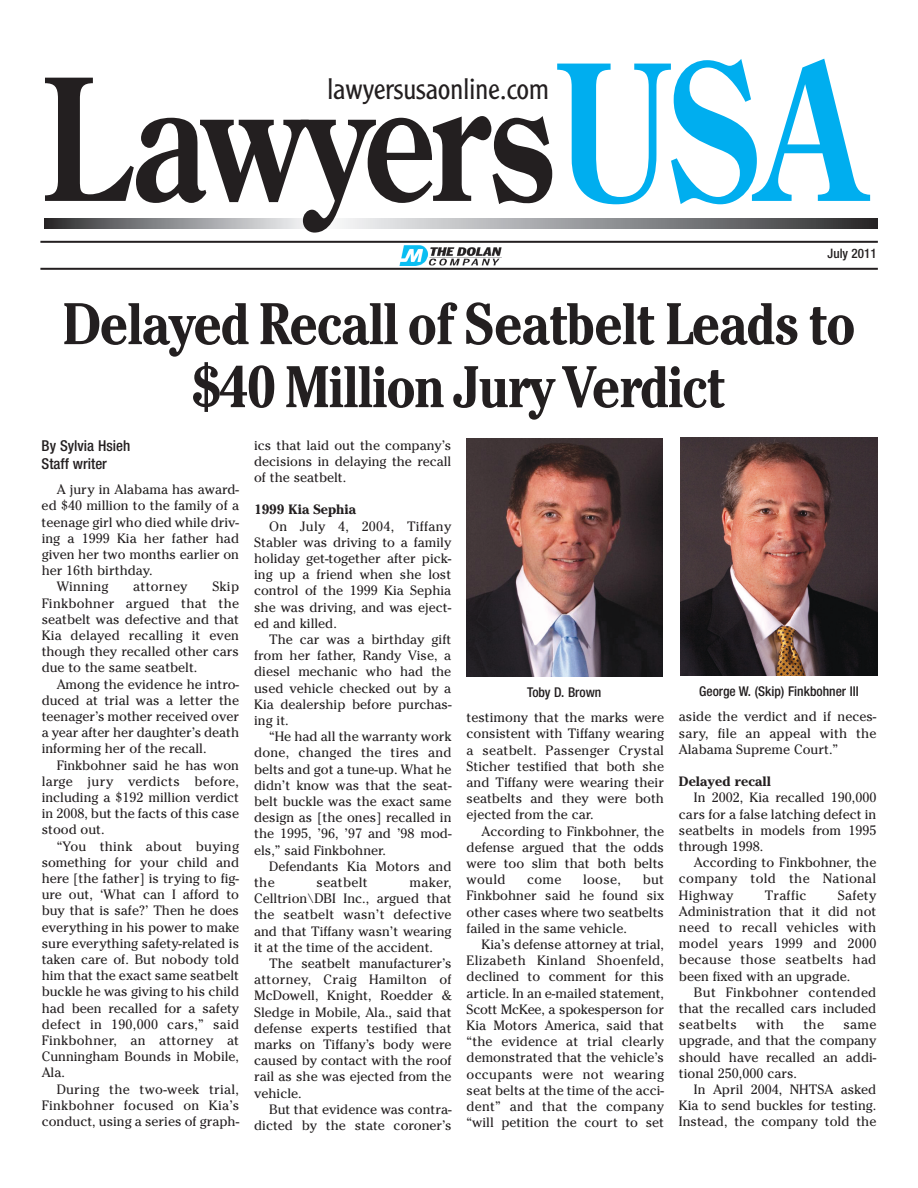
<style>
.page{position:relative;width:918px;height:1188px;background:#fff}
.page>*{position:absolute;margin:0;border:0;box-sizing:border-box;transform-origin:0 0}
.t1{font:700 168.45px "Century Old Style";letter-spacing:-.005em;color:#231f20;scale:.79 1}
.t2{font:700 condensed 58.5px/63px "Cheltenham";letter-spacing:-.03em;color:#231f20;text-align:center}
.t3{font:300 29.1px "Clearface Gothic LH";color:#231f20}
.t4{font:500 condensed 15px/18px "Helvetica Neue";color:#231f20}
.t5{font:13.5px/16.2px "Cheltenham";color:#231f20;text-align:justify}
.t6{font:500 condensed 13.5px "Helvetica Neue";color:#231f20}
.t7{font:13.5px "Cheltenham";letter-spacing:.02em;color:#231f20}
.t8{font:700 13.5px "Cheltenham";color:#231f20}
.t9{font:500 condensed 13.05px "Helvetica Neue";color:#231f20}
.s1{font-size:187.65px;color:#00aeef}
</style>
<div class="page">
<hr style="left:40px;top:268px;width:838px;height:2px;background:#231f20">
<hr style="left:40px;top:241px;width:838px;height:2px;background:#231f20">
<svg style="left:339px;top:219px;width:539px;height:10px;background:#909093"></svg>
<svg style="left:45px;top:218px;width:263px;height:11px;background:#909093"></svg>
<img style="left:399px;top:245px;width:102px;height:21px">
<img style="left:681px;top:438px;width:197px;height:238px">
<img style="left:466px;top:439px;width:197px;height:238px">
<h1 class="t1" style="left:42px;top:44px;width:1040px">Lawyers<span class="s1">USA</span></h1>
<h3 class="t3" style="left:327px;top:78px;width:223px">lawyersusaonline.com</h3>
<p class="t9" style="left:828px;top:249px;width:51px">July 2011</p>
<h2 class="t2" style="left:62px;top:298px;width:795px">Delayed Recall of Seatbelt Leads to $40 Million Jury Verdict</h2>
<p class="t4" style="left:42px;top:438px;width:90px">By Sylvia Hsieh<br>Staff writer</p>
<p class="t5" style="left:57px;top:481px;width:184px">A jury in Alabama has award-</p>
<p class="t5" style="left:42px;top:498px;width:199px">ed $40 million to the family of a</p>
<p class="t5" style="left:42px;top:514px;width:199px">teenage girl who died while driv-</p>
<p class="t5" style="left:42px;top:530px;width:199px">ing a 1999 Kia her father had</p>
<p class="t5" style="left:42px;top:546px;width:199px">given her two months earlier on</p>
<p class="t5" style="left:42px;top:562px;width:112px">her 16th birthday.</p>
<p class="t7" style="left:57px;top:579px;width:53px">Winning</p>
<p class="t7" style="left:133px;top:579px;width:56px">attorney</p>
<p class="t5" style="left:42px;top:579px;width:199px;text-indent:171px">Skip Finkbohner argued that the seatbelt was defective and that Kia delayed recalling it even though they recalled other cars due to the same seatbelt.</p>
<p class="t5" style="left:42px;top:676px;width:199px;text-indent:15px">Among the evidence he intro&shy;duced at trial was a letter the teenager’s mother received over a year after her daughter’s death informing her of the recall.</p>
<p class="t5" style="left:42px;top:757px;width:199px;text-indent:15px">Finkbohner said he has won large jury verdicts before, including a $192 million verdict in 2008, but the facts of this case stood out.</p>
<p class="t5" style="left:42px;top:838px;width:199px;text-indent:15px">“You think about buying something for your child and here [the father] is trying to fig&shy;ure out, ‘What can I afford to buy that is safe?’ Then he does everything in his power to make sure everything safety-related is taken care of. But nobody told him that the exact same seatbelt buckle he was giving to his child had been recalled for a safety defect in 190,000 cars,” said Finkbohner, an attorney at Cunningham Bounds in Mobile, Ala.</p>
<p class="t5" style="left:42px;top:1081px;width:199px;text-indent:15px">During the two-week trial, Finkbohner focused on Kia’s conduct, using a series of graph-</p>
<p class="t5" style="left:254px;top:437px;width:199px">ics that laid out the company’s decisions in delaying the recall of the seatbelt.</p>
<p class="t8" style="left:254px;top:505px;width:103px">1999 Kia Sephia</p>
<p class="t5" style="left:254px;top:518px;width:199px;text-indent:15px">On July 4, 2004, Tiffany Stabler was driving to a family holiday get-together after pick&shy;ing up a friend when she lost control of the 1999 Kia Sephia she was driving, and was eject&shy;ed and killed.</p>
<p class="t5" style="left:254px;top:631px;width:199px;text-indent:15px">The car was a birthday gift from her father, Randy Vise, a diesel mechanic who had the used vehicle checked out by a Kia dealership before purchas&shy;ing it.</p>
<p class="t5" style="left:254px;top:728px;width:199px;text-indent:15px">“He had all the warranty work done, changed the tires and belts and got a tune-up. What he didn’t know was that the seat&shy;belt buckle was the exact same design as [the ones] recalled in the 1995, ’96, ’97 and ’98 mod&shy;els,” said Finkbohner.</p>
<p class="t5" style="left:254px;top:858px;width:199px;text-indent:15px">Defendants Kia Motors and the</p>
<p class="t5" style="left:254px;top:874px;width:199px;text-indent:155px">maker, Celltrion\DBI Inc., argued that the seatbelt wasn’t defective and that Tiffany wasn’t wearing it at the time of the accident.</p>
<p class="t5" style="left:254px;top:955px;width:199px;text-indent:15px">The seatbelt manufacturer’s attorney, Craig Hamilton of McDowell, Knight, Roedder &amp; Sledge in Mobile, Ala., said that defense experts testified that marks on Tiffany’s body were caused by contact with the roof rail as she was ejected from the vehicle.</p>
<p class="t5" style="left:254px;top:1101px;width:199px;text-align:right">But that evidence was contra&shy;dicted by the state coroner’s</p>
<p class="t7" style="left:317px;top:874px;width:53px">seatbelt</p>
<p class="t6" style="left:527px;top:687px;width:76px">Toby D. Brown</p>
<p class="t6" style="left:699px;top:687px;width:161px">George W. (Skip) Finkbohner III</p>
<p class="t5" style="left:467px;top:709px;width:199px">testimony that the marks were consistent with Tiffany wearing a seatbelt. Passenger Crystal Sticher testified that both she and Tiffany were wearing their seatbelts and they were both ejected from the car.</p>
<p class="t5" style="left:467px;top:823px;width:199px;text-indent:15px">According to Finkbohner, the defense argued that the odds were too slim that both belts would</p>
<p class="t5" style="left:467px;top:871px;width:199px;text-indent:176px">but Finkbohner said he found six other cases where two seatbelts failed in the same vehicle.</p>
<p class="t5" style="left:467px;top:936px;width:199px;text-indent:15px">Kia’s defense attorney at trial, Elizabeth Kinland Shoenfeld, declined to comment for this article. In an e-mailed statement, Scott McKee, a spokesperson for Kia Motors America, said that “the evidence at trial clearly demonstrated that the vehicle’s occupants were not wearing seat belts at the time of the acci&shy;dent” and that the company “will petition the court to set</p>
<p class="t5" style="left:527px;top:871px;width:36px">come</p>
<p class="t5" style="left:583px;top:871px;width:39px">loose,</p>
<p class="t5" style="left:679px;top:709px;width:199px">aside the verdict and if neces&shy;sary, file an appeal with the Alabama Supreme Court.”</p>
<p class="t8" style="left:679px;top:777px;width:94px">Delayed recall</p>
<p class="t5" style="left:679px;top:790px;width:199px;text-indent:15px">In 2002, Kia recalled 190,000 cars for a false latching defect in seatbelts in models from 1995 through 1998.</p>
<p class="t5" style="left:679px;top:854px;width:199px;text-indent:15px">According to Finkbohner, the company told the National Highway</p>
<p class="t5" style="left:679px;top:887px;width:199px;text-indent:159px">Safety Administration that it did not need to recall vehicles with model years 1999 and 2000 because those seatbelts had been fixed with an upgrade.</p>
<p class="t5" style="left:679px;top:984px;width:199px;text-indent:15px">But Finkbohner contended that the recalled cars included seatbelts</p>
<p class="t7" style="left:765px;top:887px;width:43px">Traffic</p>
<p class="t5" style="left:756px;top:1016px;width:29px">with</p>
<p class="t5" style="left:803px;top:1016px;width:22px">the</p>
<p class="t5" style="left:679px;top:1016px;width:199px;text-indent:164px">same upgrade, and that the company should have recalled an addi&shy;tional 250,000 cars.</p>
<p class="t5" style="left:679px;top:1081px;width:199px;text-indent:15px">In April 2004, NHTSA asked Kia to send buckles for testing.<br>Instead, the company told the</p>
</div>
